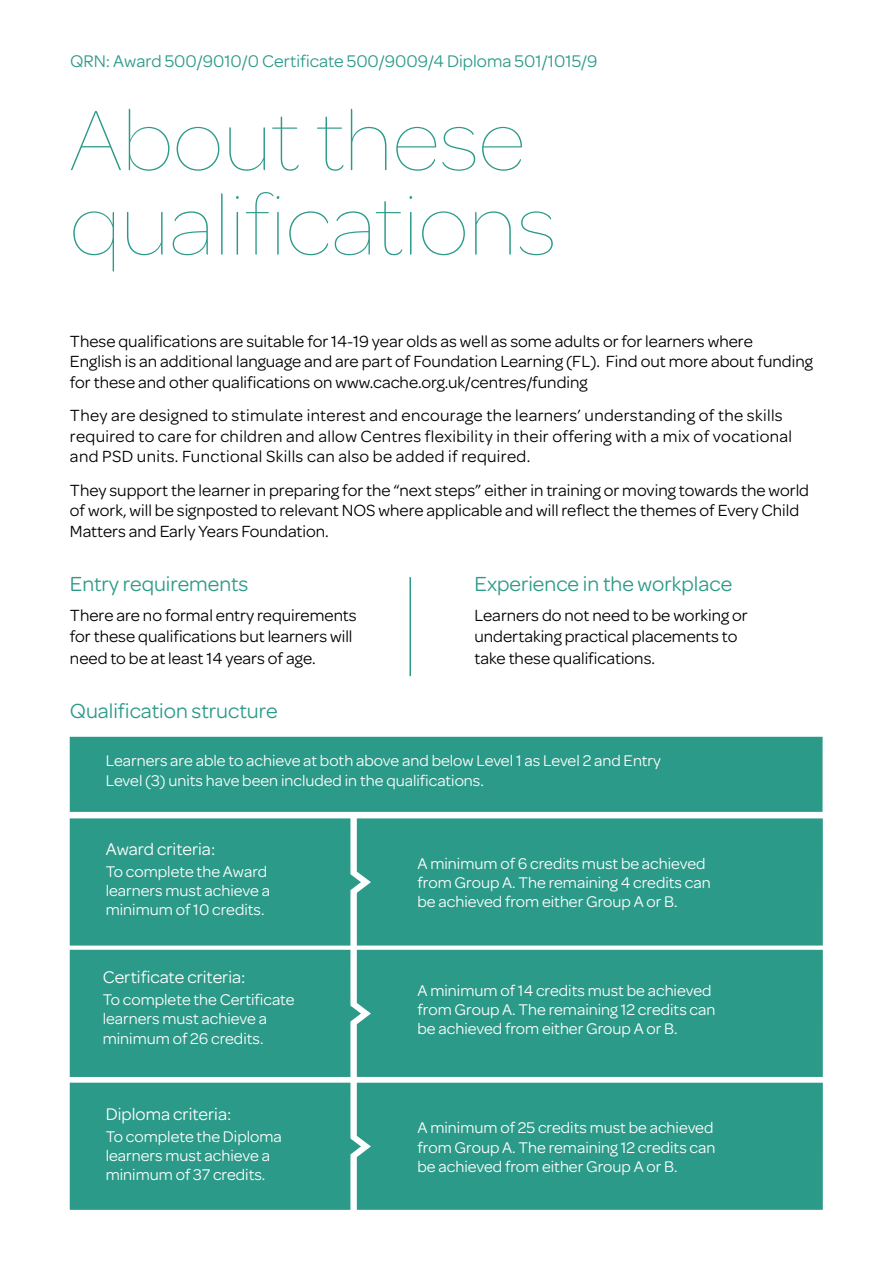
<style>
.page{position:relative;width:893px;height:1263px;background:#fff}
.page>*{position:absolute;margin:0;border:0;box-sizing:border-box;transform-origin:0 0}
.t1{font:100 91.05px/84.4px "Omnes";color:#2b9a89}
.t2{font:21.75px "Omnes";color:#2b9a89}
.t3{font:18px "Omnes";color:#2b9a89}
.t4{font:18px "Omnes";color:#fff}
.t5{font:17.25px/21.1px "Omnes";color:#000}
.t6{font:17.25px/20.7px "Omnes";letter-spacing:.02em;color:#000}
.t7{font:16.5px/19px "Omnes";color:#fff}
</style>
<div class="page">
<div style="left:361px;top:818px;width:462px;height:127px;background:#2b9a89"></div>
<div style="left:361px;top:1083px;width:462px;height:127px;background:#2b9a89"></div>
<div style="left:70px;top:1083px;width:291px;height:127px;background:#2b9a89"></div>
<div style="left:361px;top:950px;width:462px;height:127px;background:#2b9a89"></div>
<div style="left:70px;top:818px;width:291px;height:259px;background:#2b9a89"></div>
<div style="left:70px;top:737px;width:753px;height:75px;background:#2b9a89"></div>
<hr style="left:409px;top:577px;width:2px;height:99px;background:#2b9a89">
<p class="t3" style="left:70px;top:49px;width:529px">QRN: Award 500/9010/0 Certificate 500/9009/4 Diploma 501/1015/9</p>
<h1 class="t1" style="left:70px;top:94px;width:487px">About these qualifications</h1>
<p class="t5" style="left:70px;top:330px;width:744px;line-height:20.7px">These qualifications are suitable for 14-19 year olds as well as some adults or for learners where<br>English is an additional language and are part of Foundation Learning (FL). Find out more about funding for these and other qualifications on www.cache.org.uk/centres/funding</p>
<p class="t6" style="left:70px;top:404px;width:724px">They are designed to stimulate interest and encourage the learners’ understanding of the skills required to care for children and allow Centres flexibility in their offering with a mix of vocational and PSD units. Functional Skills can also be added if required.</p>
<p class="t5" style="left:70px;top:478px;width:741px;line-height:20.7px">They support the learner in preparing for the “next steps” either in training or moving towards the world of work, will be signposted to relevant NOS where applicable and will reflect the themes of Every Child<br>Matters and Early Years Foundation.</p>
<p class="t2" style="left:70px;top:569px;width:180px">Entry requirements</p>
<p class="t5" style="left:70px;top:604px;width:288px">There are no formal entry requirements for these qualifications but learners will need to be at least 14 years of age.</p>
<p class="t2" style="left:70px;top:696px;width:209px">Qualification structure</p>
<p class="t2" style="left:474px;top:569px;width:259px">Experience in the workplace</p>
<p class="t5" style="left:474px;top:604px;width:275px">Learners do not need to be working or undertaking practical placements to take these qualifications.</p>
<p class="t7" style="left:106px;top:750px;width:557px;line-height:19.8px">Learners are able to achieve at both above and below Level 1 as Level 2 and Entry<br>Level (3) units have been included in the qualifications.</p>
<p class="t4" style="left:106px;top:836px;width:111px">Award criteria:</p>
<p class="t7" style="left:106px;top:861px;width:166px">To complete the Award learners must achieve a minimum of 10 credits.</p>
<p class="t4" style="left:103px;top:965px;width:144px">Certificate criteria:</p>
<p class="t7" style="left:103px;top:989px;width:193px">To complete the Certificate learners must achieve a minimum of 26 credits.</p>
<p class="t4" style="left:106px;top:1102px;width:127px">Diploma criteria:</p>
<p class="t7" style="left:106px;top:1126px;width:178px">To complete the Diploma learners must achieve a minimum of 37 credits.</p>
<p class="t7" style="left:418px;top:853px;width:295px">A minimum of 6 credits must be achieved from Group A. The remaining 4 credits can be achieved from either Group A or B.</p>
<p class="t7" style="left:418px;top:980px;width:299px">A minimum of 14 credits must be achieved from Group A. The remaining 12 credits can be achieved from either Group A or B.</p>
<p class="t7" style="left:418px;top:1117px;width:299px">A minimum of 25 credits must be achieved from Group A. The remaining 12 credits can be achieved from either Group A or B.</p>
</div>
